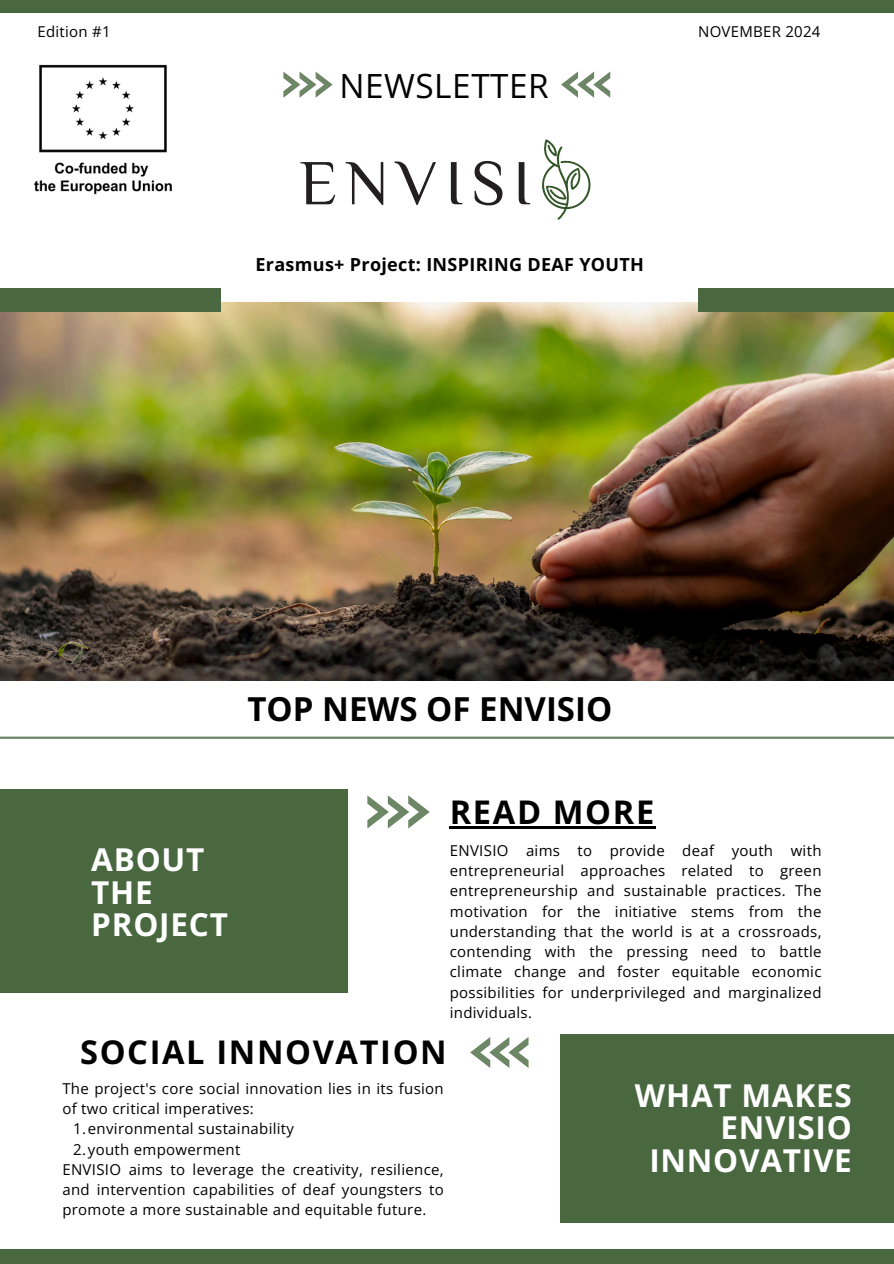
<style>
.page{position:relative;width:894px;height:1264px;background:#fff}
.page>*{position:absolute;margin:0;border:0;box-sizing:border-box;transform-origin:0 0}
.t1{font:63.9px "Philosopher";letter-spacing:.12em;color:#231f20}
.t2{font:33.3px "Open Sans";letter-spacing:.015em;color:#000}
.t3{font:700 33px "Open Sans";color:#000}
.t4{font:700 32.55px "Open Sans";letter-spacing:.05em;color:#000}
.t5{font:700 31.5px/32.7px "Open Sans";letter-spacing:.025em;color:#fff}
.t6{font:700 18px "Open Sans";letter-spacing:.015em;color:#000}
.t7{font:15px/20.2px "Open Sans";letter-spacing:.02em;color:#000;text-align:justify}
</style>
<div class="page">
<div style="left:0;top:789px;width:347px;height:203px;background:#4a6840"></div>
<img style="left:0;top:302px;width:893px;height:378px">
<div style="left:0;top:288px;width:220px;height:23px;background:#4a6840"></div>
<div style="left:698px;top:288px;width:195px;height:23px;background:#4a6840"></div>
<div style="left:560px;top:1034px;width:333px;height:188px;background:#4a6840"></div>
<svg style="left:367px;top:795px;width:62px;height:33px"></svg>
<svg style="left:470px;top:1037px;width:58px;height:31px"></svg>
<svg style="left:283px;top:72px;width:49px;height:25px"></svg>
<svg style="left:561px;top:72px;width:49px;height:25px"></svg>
<div style="left:0;top:0;width:893px;height:12px;background:#4a6840"></div>
<div style="left:0;top:1249px;width:893px;height:14px;background:#4a6840"></div>
<hr style="left:0;top:736px;width:893px;height:2px;background:#6d8665">
<img style="left:34px;top:64px;width:138px;height:131px">
<hr style="left:449px;top:826px;width:206px;height:2px;background:#000">
<svg style="left:542px;top:139px;width:48px;height:81px"></svg>
<p class="t7" style="left:37px;top:21px;width:75px">Edition #1</p>
<p class="t7" style="left:698px;top:21px;width:124px">NOVEMBER 2024</p>
<h5 class="t2" style="left:339px;top:62px;width:211px">NEWSLETTER</h5>
<p class="t1" style="left:299px;top:162px;width:233px">ENVISI</p>
<h1 class="t6" style="left:255px;top:251px;width:390px">Erasmus+ Project: INSPIRING DEAF YOUTH</h1>
<p class="t3" style="left:247px;top:686px;width:366px">TOP NEWS OF ENVISIO</p>
<h4 class="t5" style="left:91px;top:842px;width:138px">ABOUT<br>THE<br>PROJECT</h4>
<h3 class="t4" style="left:449px;top:789px;width:206px">READ MORE</h3>
<p class="t7" style="left:449px;top:839px;width:373px">ENVISIO aims to provide deaf youth with entrepreneurial approaches related to green entrepreneurship and sustainable practices. The motivation for the initiative stems from the understanding that the world is at a crossroads, contending with the pressing need to battle climate change and foster equitable economic possibilities for underprivileged and marginalized individuals.</p>
<p class="t4" style="left:80px;top:1029px;width:368px">SOCIAL INNOVATION</p>
<p class="t7" style="left:62px;top:1077px;width:383px">The project's core social innovation lies in its fusion of two critical imperatives:</p>
<h2 class="t7" style="left:73px;top:1118px;width:222px">1.environmental sustainability</h2>
<h2 class="t7" style="left:73px;top:1138px;width:169px">2.youth empowerment</h2>
<p class="t7" style="left:62px;top:1158px;width:383px">ENVISIO aims to leverage the creativity, resilience, and intervention capabilities of deaf youngsters to promote a more sustainable and equitable future.</p>
<h2 class="t5" style="left:634px;top:1078px;width:218px;text-align:right">WHAT MAKES<br>ENVISIO<br>INNOVATIVE</h2>
</div>
